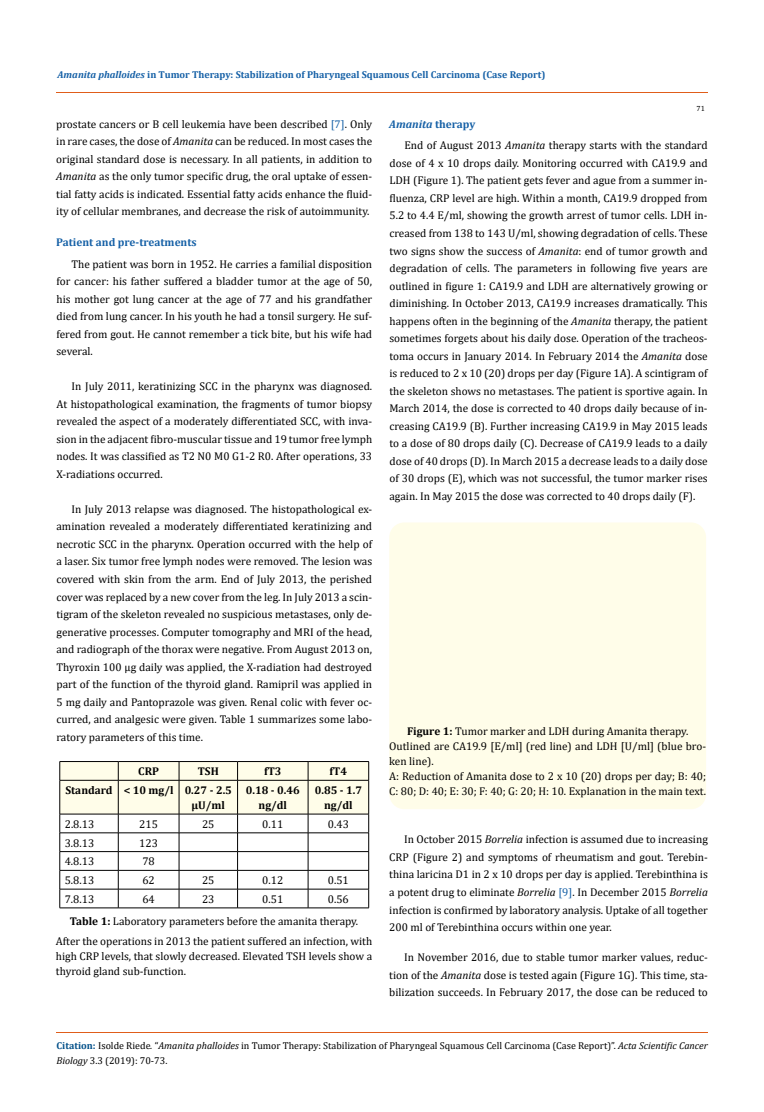
<style>
.page{position:relative;width:764px;height:1112px;background:#fff}
.page>*{position:absolute;margin:0;border:0;box-sizing:border-box;transform-origin:0 0}
.t1{font:11.25px/17.5px "Cambria";color:#000;text-align:justify}
.t2{font:700 11.25px/15px "Cambria";color:#000;text-align:center}
.t3{font:700 11.25px "Cambria";color:#1560a6}
.t4{font:10px/15px "Cambria";color:#000}
.t5{font:700 10px "Cambria";color:#1560a6}
.t6{font:7.5px "Cambria";color:#000}
.s1{font-style:italic}
.s2{color:#1560a6}
.s3{font-weight:700}
.s4{font-weight:700;font-style:italic;color:#1560a6}
.s5{font-weight:700;color:#1560a6}
.s6{font-weight:700;color:#035089}
</style>
<div class="page">
<hr style="left:56px;top:92px;width:651px;height:1px;background:#e05d1a">
<svg style="left:60px;top:761px;width:309px;height:146px"></svg>
<hr style="left:60px;top:907px;width:58px;height:1px;background:#000">
<hr style="left:118px;top:907px;width:61px;height:1px;background:#000">
<hr style="left:179px;top:907px;width:58px;height:1px;background:#000">
<hr style="left:238px;top:907px;width:70px;height:1px;background:#000">
<hr style="left:308px;top:907px;width:61px;height:1px;background:#000">
<div style="left:389px;top:522px;width:317px;height:287px;background:#fffde9;border-radius:15px"></div>
<hr style="left:56px;top:1032px;width:652px;height:1px;background:#e05d1a">
<p class="t5" style="left:58px;top:68px;width:489px"><span class="s1">Amanita phalloides</span> in Tumor Therapy: Stabilization of Pharyngeal Squamous Cell Carcinoma (Case Report)</p>
<p class="t6" style="left:696px;top:104px;width:10px">71</p>
<p class="t1" style="left:56px;top:115px;width:317px">prostate cancers or B cell leukemia have been described <span class="s2">[7]</span>. Only in rare cases, the dose of <span class="s1">Amanita</span> can be reduced. In most cases the original standard dose is necessary. In all patients, in addition to <span class="s1">Amanita</span> as the only tumor specific drug, the oral uptake of essen&shy;tial fatty acids is indicated. Essential fatty acids enhance the fluid&shy;ity of cellular membranes, and decrease the risk of autoimmunity.</p>
<p class="t3" style="left:56px;top:234px;width:142px">Patient and pre-treatments</p>
<p class="t1" style="left:56px;top:255px;width:317px;text-indent:15px">The patient was born in 1952. He carries a familial disposition for cancer: his father suffered a bladder tumor at the age of 50, his mother got lung cancer at the age of 77 and his grandfather died from lung cancer. In his youth he had a tonsil surgery. He suf&shy;fered from gout. He cannot remember a tick bite, but his wife had several.</p>
<p class="t1" style="left:56px;top:377px;width:317px;text-indent:15px">In July 2011, keratinizing SCC in the pharynx was diagnosed.<br>At histopathological examination, the fragments of tumor biopsy revealed the aspect of a moderately differentiated SCC, with inva&shy;sion in the adjacent fibro-muscular tissue and 19 tumor free lymph nodes. It was classified as T2 N0 M0 G1-2 R0. After operations, 33<br>X-radiations occurred.</p>
<p class="t1" style="left:56px;top:500px;width:317px;text-indent:15px">In July 2013 relapse was diagnosed. The histopathological ex&shy;amination revealed a moderately differentiated keratinizing and necrotic SCC in the pharynx. Operation occurred with the help of a laser. Six tumor free lymph nodes were removed. The lesion was covered with skin from the arm. End of July 2013, the perished cover was replaced by a new cover from the leg. In July 2013 a scin&shy;tigram of the skeleton revealed no suspicious metastases, only de&shy;generative processes. Computer tomography and MRI of the head, and radiograph of the thorax were negative. From August 2013 on, Thyroxin 100 µg daily was applied, the X-radiation had destroyed part of the function of the thyroid gland. Ramipril was applied in 5 mg daily and Pantoprazole was given. Renal colic with fever oc&shy;curred, and analgesic were given. Table 1 summarizes some labo&shy;ratory parameters of this time.</p>
<p class="t2" style="left:138px;top:763px;width:22px">CRP</p>
<p class="t2" style="left:198px;top:763px;width:22px">TSH</p>
<p class="t2" style="left:264px;top:763px;width:19px">fT3</p>
<p class="t2" style="left:330px;top:763px;width:19px">fT4</p>
<p class="t2" style="left:191px;top:782px;width:42px;text-align:left;text-indent:-126px">Standard &lt; 10 mg/l 0.27 - 2.5 µU/ml</p>
<p class="t2" style="left:246px;top:782px;width:55px">0.18 - 0.46 ng/dl</p>
<p class="t2" style="left:315px;top:782px;width:49px">0.85 - 1.7 ng/dl</p>
<p class="t1" style="left:65px;top:815px;width:31px">2.8.13</p>
<p class="t1" style="left:139px;top:815px;width:20px">215</p>
<p class="t1" style="left:202px;top:815px;width:14px">25</p>
<p class="t1" style="left:262px;top:815px;width:23px">0.11</p>
<p class="t1" style="left:328px;top:815px;width:23px">0.43</p>
<p class="t1" style="left:65px;top:833px;width:31px">3.8.13</p>
<p class="t1" style="left:139px;top:833px;width:20px">123</p>
<p class="t1" style="left:65px;top:852px;width:31px">4.8.13</p>
<p class="t1" style="left:142px;top:852px;width:14px">78</p>
<p class="t1" style="left:65px;top:871px;width:31px">5.8.13</p>
<p class="t1" style="left:142px;top:871px;width:14px">62</p>
<p class="t1" style="left:202px;top:871px;width:14px">25</p>
<p class="t1" style="left:262px;top:871px;width:23px">0.12</p>
<p class="t1" style="left:328px;top:871px;width:23px">0.51</p>
<p class="t1" style="left:65px;top:890px;width:31px">7.8.13</p>
<p class="t1" style="left:142px;top:890px;width:14px">64</p>
<p class="t1" style="left:202px;top:890px;width:14px">23</p>
<p class="t1" style="left:262px;top:890px;width:23px">0.51</p>
<p class="t1" style="left:70px;top:887px;width:290px;line-height:21.9px;text-indent:258px">0.56<br><span class="s3">Table 1:</span> Laboratory parameters before the amanita therapy.</p>
<p class="t1" style="left:56px;top:933px;width:318px;line-height:15px">After the operations in 2013 the patient suffered an infection, with high CRP levels, that slowly decreased. Elevated TSH levels show a thyroid gland sub-function.</p>
<p class="t1" style="left:404px;top:113px;width:305px;line-height:21.6px;text-indent:-15px"><span class="s4">Amanita</span> <span class="s5">therapy<br></span>End of August 2013 <span class="s1">Amanita</span> therapy starts with the standard</p>
<p class="t1" style="left:389px;top:154px;width:320px">dose of 4 x 10 drops daily. Monitoring occurred with CA19.9 and LDH (Figure 1). The patient gets fever and ague from a summer in&shy;fluenza, CRP level are high. Within a month, CA19.9 dropped from 5.2 to 4.4 E/ml, showing the growth arrest of tumor cells. LDH in&shy;creased from 138 to 143 U/ml, showing degradation of cells. These two signs show the success of <span class="s1">Amanita</span>: end of tumor growth and degradation of cells. The parameters in following five years are outlined in figure 1: CA19.9 and LDH are alternatively growing or diminishing. In October 2013, CA19.9 increases dramatically. This happens often in the beginning of the <span class="s1">Amanita</span> therapy, the patient sometimes forgets about his daily dose. Operation of the tracheos&shy;toma occurs in January 2014. In February 2014 the <span class="s1">Amanita</span> dose is reduced to 2 x 10 (20) drops per day (Figure 1A). A scintigram of the skeleton shows no metastases. The patient is sportive again. In March 2014, the dose is corrected to 40 drops daily because of in&shy;creasing CA19.9 (B). Further increasing CA19.9 in May 2015 leads to a dose of 80 drops daily (C). Decrease of CA19.9 leads to a daily dose of 40 drops (D). In March 2015 a decrease leads to a daily dose of 30 drops (E), which was not successful, the tumor marker rises again. In May 2015 the dose was corrected to 40 drops daily (F).</p>
<p class="t1" style="left:389px;top:723px;width:318px;line-height:15px;text-align:left;text-indent:18px"><span class="s3">Figure 1:</span> Tumor marker and LDH during Amanita therapy.<br>Outlined are CA19.9 [E/ml] (red line) and LDH [U/ml] (blue bro&shy;ken line).<br>A: Reduction of Amanita dose to 2 x 10 (20) drops per day; B: 40; C: 80; D: 40; E: 30; F: 40; G: 20; H: 10. Explanation in the main text.</p>
<p class="t1" style="left:389px;top:830px;width:320px;text-indent:15px">In October 2015 <span class="s1">Borrelia</span> infection is assumed due to increasing CRP (Figure 2) and symptoms of rheumatism and gout. Terebin&shy;thina laricina D1 in 2 x 10 drops per day is applied. Terebinthina is a potent drug to eliminate <span class="s1">Borrelia</span> <span class="s2">[9]</span>. In December 2015 <span class="s1">Borrelia </span>infection is confirmed by laboratory analysis. Uptake of all together 200 ml of Terebinthina occurs within one year.</p>
<p class="t1" style="left:389px;top:948px;width:320px;text-indent:15px">In November 2016, due to stable tumor marker values, reduc&shy;tion of the <span class="s1">Amanita</span> dose is tested again (Figure 1G). This time, sta&shy;bilization succeeds. In February 2017, the dose can be reduced to</p>
<p class="t4" style="left:56px;top:1037px;width:653px"><span class="s6">Citation:</span> Isolde Riede<span class="s1">.</span> “<span class="s1">Amanita phalloides</span> in Tumor Therapy: Stabilization of Pharyngeal Squamous Cell Carcinoma (Case Report)”. <span class="s1">Acta Scientific Cancer<br>Biology</span> 3.3 (2019): 70-73.</p>
</div>
